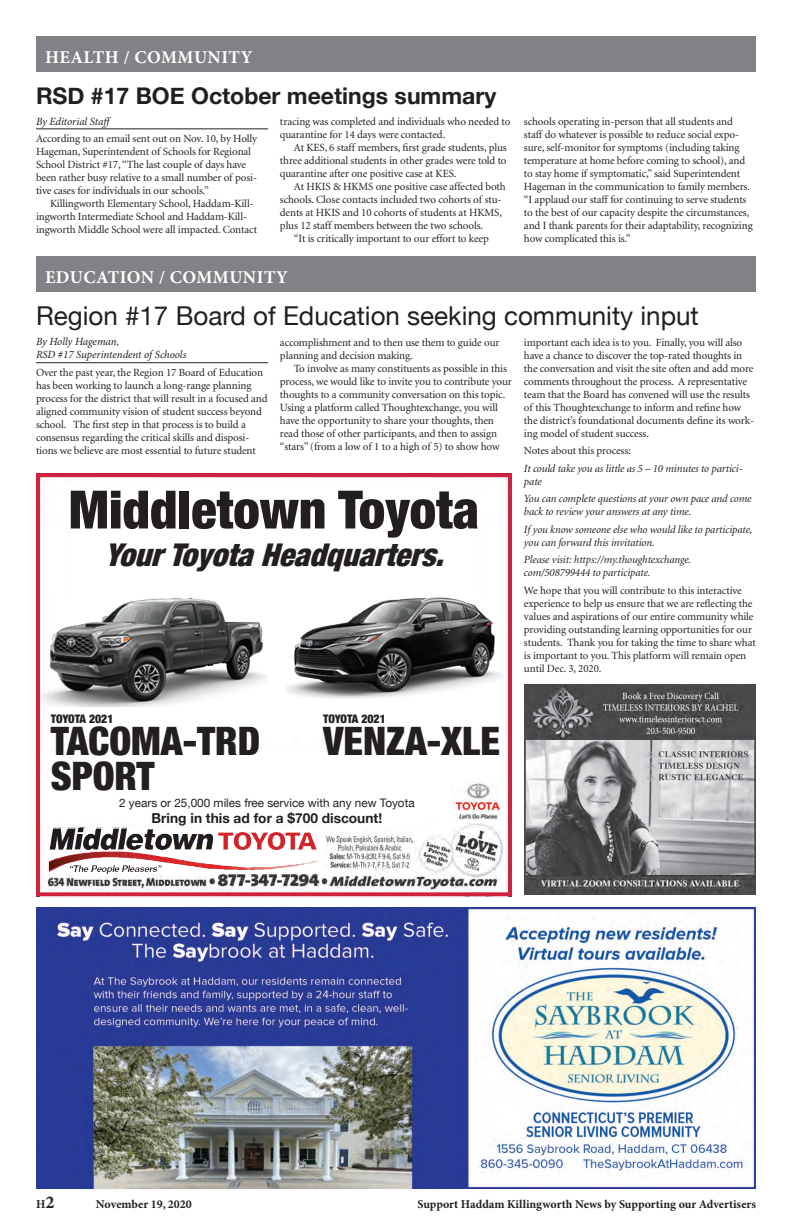
<style>
.page{position:relative;width:792px;height:1224px;background:#fff}
.page>*{position:absolute;margin:0;border:0;box-sizing:border-box;transform-origin:0 0}
.t1{font:900 condensed 52.9px "Helvetica Neue";color:#231f20}
.t2{font:900 condensed 39.2px/35.3px "Helvetica Neue";color:#231f20}
.t3{font:italic 900 condensed 31.3px "Helvetica Neue";color:#231f20}
.Calendar_header{font:26px "Helvetica Neue";color:#231f20}
.Calendar_header-2{font:700 23px "Helvetica Neue";color:#231f20}
.t4{font:700 18px "Minion Pro";letter-spacing:.025em;color:#fff}
.t5{font:700 13.7px "Helvetica Neue";color:#231f20}
.t6{font:700 12px "Minion Pro";letter-spacing:-.005em;color:#231f20}
.t7{font:11.8px "Helvetica Neue";color:#231f20}
.t8{font:900 condensed 11.8px "Helvetica Neue";color:#231f20}
.t9{font:11px/13px "Minion";letter-spacing:-.01em;color:#231f20}
.t10{font:italic 11px/13px "Minion";letter-spacing:-.01em;color:#231f20}
.t11{font:italic 11px/13.2px "Minion Pro";letter-spacing:-.01em;color:#231f20}
.s1{font-size:18px}
</style>
<div class="page">
<div style="left:36px;top:36px;width:720px;height:36px;background:#808285"></div>
<div style="left:36px;top:256px;width:720px;height:36px;background:#808285"></div>
<hr style="left:36px;top:129px;width:232px;height:1px;background:#231f20">
<hr style="left:36px;top:362px;width:232px;height:1px;background:#231f20">
<img style="left:36px;top:908px;width:720px;height:281px">
<img style="left:41px;top:597px;width:226px;height:110px">
<img style="left:286px;top:597px;width:218px;height:102px">
<img style="left:41px;top:823px;width:466px;height:68px">
<img style="left:45px;top:828px;width:275px;height:46px">
<div style="left:36px;top:473px;width:476px;height:423px;border:4px solid #d1213e"></div>
<img style="left:452px;top:782px;width:48px;height:39px">
<img style="left:524px;top:685px;width:232px;height:210px">
<p class="t4" style="left:45px;top:46px;width:209px">HEALTH / COMMUNITY</p>
<p class="Calendar_header-2" style="left:36px;top:78px;width:462px">RSD #17 BOE October meetings summary</p>
<p class="t11" style="left:36px;top:115px;width:78px">By Editorial Staff</p>
<p class="t9" style="left:36px;top:133px;width:223px">According to an email sent out on Nov. 10, by Holly Hageman, Superintendent of Schools for Regional School District #17, “The last couple of days have been rather busy relative to a small number of posi&shy;tive cases for individuals in our schools.”</p>
<p class="t9" style="left:36px;top:198px;width:223px;text-indent:14px">Killingworth Elementary School, Haddam-Kill&shy;ingworth Intermediate School and Haddam-Kill&shy;ingworth Middle School were all impacted. Contact</p>
<p class="t9" style="left:280px;top:115px;width:232px">tracing was completed and individuals who needed to quarantine for 14 days were contacted.</p>
<p class="t9" style="left:280px;top:141px;width:228px;text-align:justify;text-indent:14px">At KES, 6 staff members, first grade students, plus three additional students in other grades were told to quarantine after one positive case at KES.</p>
<p class="t9" style="left:280px;top:180px;width:227px;text-indent:14px">At HKIS &amp; HKMS one positive case affected both schools. Close contacts included two cohorts of stu&shy;dents at HKIS and 10 cohorts of students at HKMS, plus 12 staff members between the two schools.</p>
<p class="t9" style="left:294px;top:232px;width:196px">“It is critically important to our effort to keep</p>
<p class="t4" style="left:45px;top:266px;width:245px">EDUCATION / COMMUNITY</p>
<p class="t9" style="left:524px;top:115px;width:230px">schools operating in-person that all students and staff do whatever is possible to reduce social expo&shy;sure, self-monitor for symptoms (including taking temperature at home before coming to school), and to stay home if symptomatic,” said Superintendent Hageman in the communication to family members. “I applaud our staff for continuing to serve students to the best of our capacity despite the circumstances, and I thank parents for their adaptability, recognizing how complicated this is.”</p>
<p class="Calendar_header" style="left:36px;top:297px;width:664px">Region #17 Board of Education seeking community input</p>
<p class="t11" style="left:36px;top:336px;width:152px">By Holly Hageman,<br>RSD #17 Superintendent of Schools</p>
<p class="t9" style="left:36px;top:366px;width:233px">Over the past year, the Region 17 Board of Education has been working to launch a long-range planning process for the district that will result in a focused and aligned community vision of student success beyond school. The first step in that process is to build a consensus regarding the critical skills and disposi&shy;tions we believe are most essential to future student</p>
<p class="t9" style="left:280px;top:336px;width:221px">accomplishment and to then use them to guide our planning and decision making.</p>
<p class="t9" style="left:280px;top:362px;width:233px;text-indent:14px">To involve as many constituents as possible in this process, we would like to invite you to contribute your thoughts to a community conversation on this topic.<br>Using a platform called Thoughtexchange, you will have the opportunity to share your thoughts, then read those of other participants, and then to assign “stars” (from a low of 1 to a high of 5) to show how</p>
<p class="t1" style="left:69px;top:477px;width:412px">Middletown Toyota</p>
<p class="t3" style="left:105px;top:536px;width:350px">YourToyotaHeadquarters.</p>
<p class="t9" style="left:524px;top:336px;width:232px">important each idea is to you. Finally, you will also have a chance to discover the top-rated thoughts in the conversation and visit the site often and add more comments throughout the process. A representative team that the Board has convened will use the results of this Thoughtexchange to inform and refine how the district’s foundational documents define its work&shy;ing model of student success.</p>
<p class="t9" style="left:524px;top:444px;width:108px">Notes about this process:</p>
<p class="t10" style="left:524px;top:462px;width:220px">It could take you as little as 5 – 10 minutes to partici&shy;pate</p>
<p class="t10" style="left:524px;top:492px;width:229px">You can complete questions at your own pace and come back to review your answers at any time.</p>
<p class="t10" style="left:524px;top:523px;width:230px">If you know someone else who would like to participate, you can forward this invitation.</p>
<p class="t10" style="left:524px;top:553px;width:169px">Please visit: https://my.thoughtexchange. com/508799444 to participate.</p>
<p class="t9" style="left:524px;top:584px;width:233px">We hope that you will contribute to this interactive experience to help us ensure that we are reflecting the values and aspirations of our entire community while providing outstanding learning opportunities for our students. Thank you for taking the time to share what is important to you. This platform will remain open until Dec. 3, 2020.</p>
<p class="t8" style="left:51px;top:711px;width:64px">TOYOTA 2021</p>
<p class="t2" style="left:51px;top:723px;width:211px">TACOMA-TRD<br>SPORT</p>
<p class="t8" style="left:323px;top:711px;width:64px">TOYOTA 2021</p>
<p class="t2" style="left:323px;top:723px;width:178px">VENZA-XLE</p>
<p class="t7" style="left:119px;top:796px;width:297px">2 years or 25,000 miles free service with any new Toyota</p>
<p class="t5" style="left:152px;top:810px;width:232px">Bring in this ad for a $700 discount!</p>
<p class="t6" style="left:36px;top:1197px;width:20px">H<span class="s1">2</span></p>
<p class="t6" style="left:96px;top:1197px;width:97px">November 19, 2020</p>
<p class="t6" style="left:417px;top:1197px;width:340px">Support Haddam Killingworth News by Supporting our Advertisers</p>
</div>
